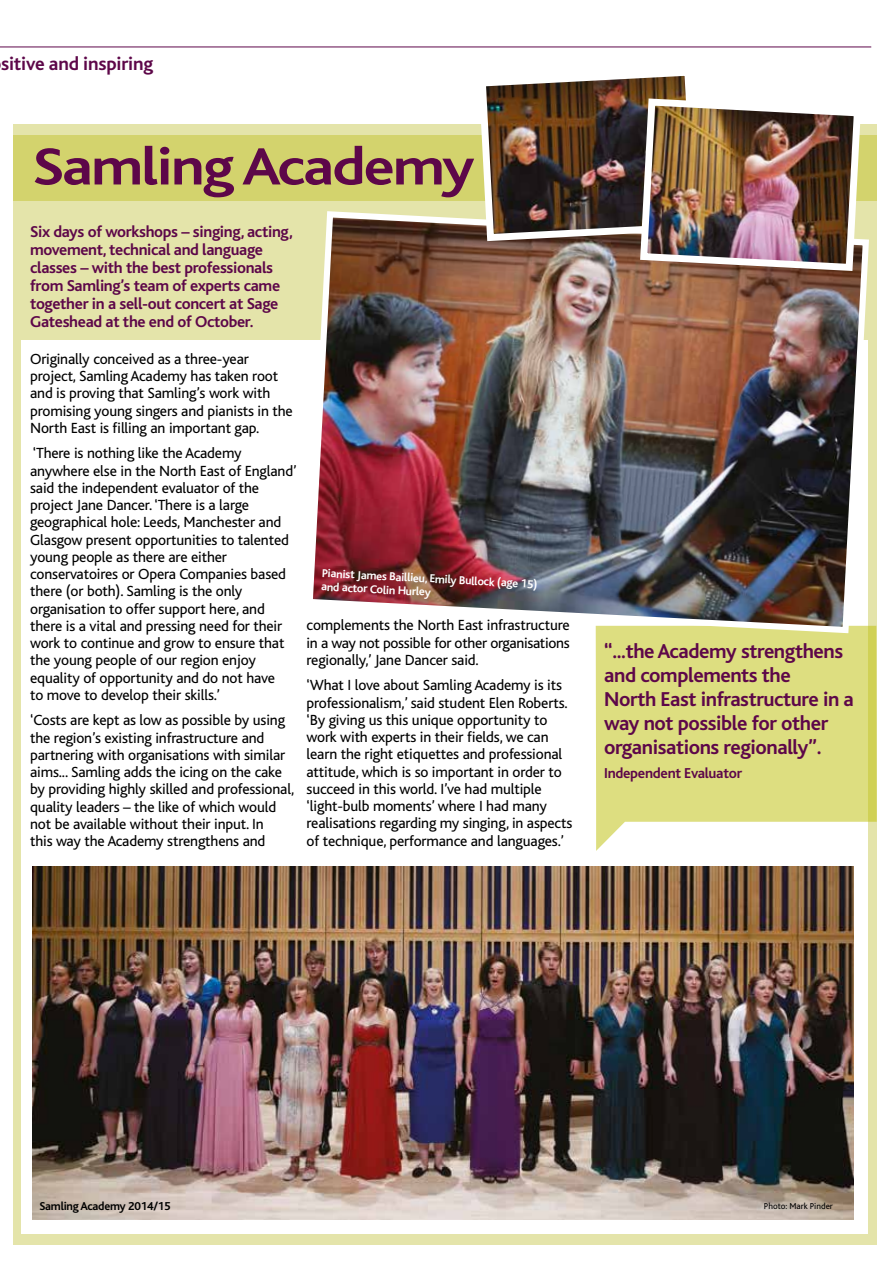
<style>
.page{position:relative;width:893px;height:1263px;background:#fff}
.page>*{position:absolute;margin:0;border:0;box-sizing:border-box;transform-origin:0 0}
.t1{font:700 54.6px "Bliss";letter-spacing:-.03em;color:#5d0749;scale:1.15 1}
.t2{font:700 21px/24px "Bliss";letter-spacing:-.02em;color:#5d0749}
.t3{font:700 19.5px "Bliss";letter-spacing:-.01em;color:#5d0749}
.t4{font:700 16.5px/18px "Bliss";letter-spacing:-.02em;color:#5d0749}
.t5{font:15.3px/17.2px "Bliss";letter-spacing:-.01em;color:#000}
.t6{font:700 15px "Bliss";letter-spacing:-.02em;color:#5d0749}
.t7{font:700 12px/13.5px "Bliss";color:#fff}
.t8{font:700 12px "Bliss";letter-spacing:-.02em;color:#000}
.t9{font:9px "Bliss";color:#000}
</style>
<div class="page">
<div style="left:13px;top:124px;width:863px;height:1120px;background:#e4e4aa"></div>
<div style="left:22px;top:341px;width:846px;height:893px;background:#fff"></div>
<hr style="left:0;top:47px;width:871px;height:1px;background:#5d0749">
<img style="left:32px;top:866px;width:821px;height:353px">
<svg style="left:596px;top:626px;width:281px;height:225px;background:#e0e18e"></svg>
<div style="left:13px;top:135px;width:863px;height:66px;background:#d3d36d"></div>
<img style="left:303px;top:211px;width:569px;height:425px">
<img style="left:475px;top:75px;width:389px;height:200px">
<p class="t3" style="left:1px;top:54px;width:154px">sitive and inspiring</p>
<h1 class="t1" style="left:33px;top:138px;width:386px">Samling Academy</h1>
<p class="t4" style="left:30px;top:223px;width:264px">Six days of workshops – singing, acting, movement, technical and language classes – with the best professionals from Samling’s team of experts came together in a sell-out concert at Sage Gateshead at the end of October.</p>
<p class="t5" style="left:30px;top:350px;width:264px">Originally conceived as a three-year project, Samling Academy has taken root and is proving that Samling’s work with promising young singers and pianists in the North East is filling an important gap.</p>
<p class="t5" style="left:30px;top:445px;width:268px">‘There is nothing like the Academy anywhere else in the North East of England’ said the independent evaluator of the project Jane Dancer. ‘There is a large geographical hole: Leeds, Manchester and Glasgow present opportunities to talented young people as there are either conservatoires or Opera Companies based there (or both). Samling is the only organisation to offer support here, and there is a vital and pressing need for their work to continue and grow to ensure that the young people of our region enjoy equality of opportunity and do not have<br>to move to develop their skills.’</p>
<p class="t5" style="left:30px;top:712px;width:266px">‘Costs are kept as low as possible by using the region’s existing infrastructure and partnering with organisations with similar aims... Samling adds the icing on the cake by providing highly skilled and professional, quality leaders – the like of which would not be available without their input. In<br>this way the Academy strengthens and</p>
<p class="t7" style="left:322px;top:566px;width:217px;rotate:3deg">Pianist James Baillieu, Emily Bullock (age 15) and actor Colin Hurley</p>
<p class="t5" style="left:307px;top:617px;width:265px;text-align:justify">complements the North East infrastructure in a way not possible for other organisations regionally,’ Jane Dancer said.</p>
<p class="t5" style="left:307px;top:677px;width:267px">‘What I love about Samling Academy is its professionalism,’ said student Elen Roberts. ‘By giving us this unique opportunity to work with experts in their fields, we can learn the right etiquettes and professional attitude, which is so important in order to succeed in this world. I’ve had multiple ‘light-bulb moments’ where I had many realisations regarding my singing, in aspects of technique, performance and languages.’</p>
<h2 class="t2" style="left:604px;top:639px;width:251px">“...the Academy strengthens and complements the<br>North East infrastructure in a way not possible for other organisations regionally”.</h2>
<p class="t6" style="left:604px;top:765px;width:139px">Independent Evaluator</p>
<p class="t8" style="left:39px;top:1199px;width:133px">Samling Academy 2014/15</p>
<p class="t9" style="left:764px;top:1201px;width:70px">Photo: Mark Pinder</p>
</div>
